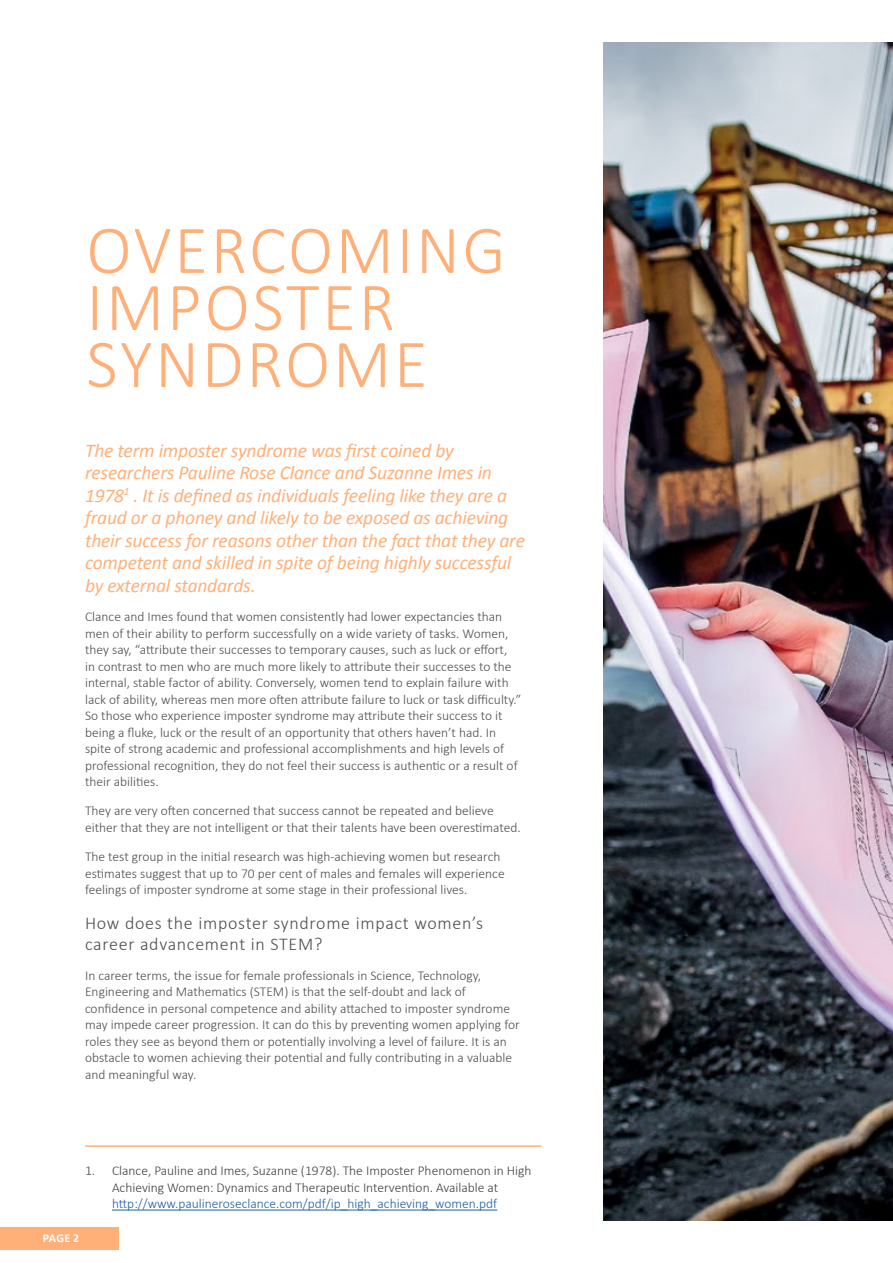
<style>
.page{position:relative;width:893px;height:1263px;background:#fff}
.page>*{position:absolute;margin:0;border:0;box-sizing:border-box;transform-origin:0 0}
.t1{font:300 69px/57px "Calibri";letter-spacing:.035em;color:#ffb079}
.t2{font:italic 19.5px/22.5px "Calibri";letter-spacing:-.01em;color:#ffb079}
.t3{font:300 18px/21.8px "Calibri";letter-spacing:.04em;color:#4d4d4f}
.t4{font:300 13.5px/16.5px "Calibri";color:#4d4d4f}
.t5{font:300 13.5px/16.5px "Calibri";color:#414042;text-align:center}
.t6{font:300 13.5px "Calibri";color:#215e9e}
.t7{font:700 12px "Calibri";color:#fff}
</style>
<div class="page">
<div style="left:0;top:1227px;width:119px;height:22px;background:#ffb079"></div>
<img style="left:604px;top:43px;width:289px;height:1177px">
<hr style="left:112px;top:1210px;width:385px;height:1px;background:#215e9e">
<hr style="left:85px;top:1145px;width:456px;height:2px;background:#ffb079">
<h1 class="t1" style="left:86px;top:218px;width:421px">OVERCOMING<br>IMPOSTER<br>SYNDROME</h1>
<p class="t2" style="left:85px;top:438px;width:442px">The term imposter syndrome was first coined by researchers Pauline Rose Clance and Suzanne Imes in 1978<sup>1</sup> . It is defined as individuals feeling like they are a fraud or a phoney and likely to be exposed as achieving their success for reasons other than the fact that they are competent and skilled in spite of being highly successful by external standards.</p>
<p class="t4" style="left:85px;top:608px;width:438px">Clance and Imes found that women consistently had lower expectancies than men of their ability to perform successfully on a wide variety of tasks. Women, they say, “attribute their successes to temporary causes, such as luck or effort,<br>in contrast to men who are much more likely to attribute their successes to the internal, stable factor of ability. Conversely, women tend to explain failure with lack of ability, whereas men more often attribute failure to luck or task difficulty.” So those who experience imposter syndrome may attribute their success to it being a fluke, luck or the result of an opportunity that others haven’t had. In spite of strong academic and professional accomplishments and high levels of professional recognition, they do not feel their success is authentic or a result of their abilities.</p>
<p class="t4" style="left:85px;top:802px;width:437px">They are very often concerned that success cannot be repeated and believe either that they are not intelligent or that their talents have been overestimated.</p>
<p class="t4" style="left:85px;top:848px;width:421px">The test group in the initial research was high-achieving women but research estimates suggest that up to 70 per cent of males and females will experience feelings of imposter syndrome at some stage in their professional lives.</p>
<h3 class="t3" style="left:85px;top:911px;width:400px">How does the imposter syndrome impact women’s career advancement in STEM?</h3>
<p class="t4" style="left:85px;top:966px;width:436px">In career terms, the issue for female professionals in Science, Technology, Engineering and Mathematics (STEM) is that the self-doubt and lack of confidence in personal competence and ability attached to imposter syndrome may impede career progression. It can do this by preventing women applying for roles they see as beyond them or potentially involving a level of failure. It is an obstacle to women achieving their potential and fully contributing in a valuable and meaningful way.</p>
<p class="t5" style="left:85px;top:1162px;width:448px">1. Clance, Pauline and Imes, Suzanne (1978). The Imposter Phenomenon in High<br>Achieving Women: Dynamics and Therapeutic Intervention. Available at</p>
<p class="t6" style="left:112px;top:1195px;width:387px">http://www.paulineroseclance.com/pdf/ip_high_achieving_women.pdf</p>
<p class="t7" style="left:43px;top:1231px;width:38px">PAGE 2</p>
</div>
